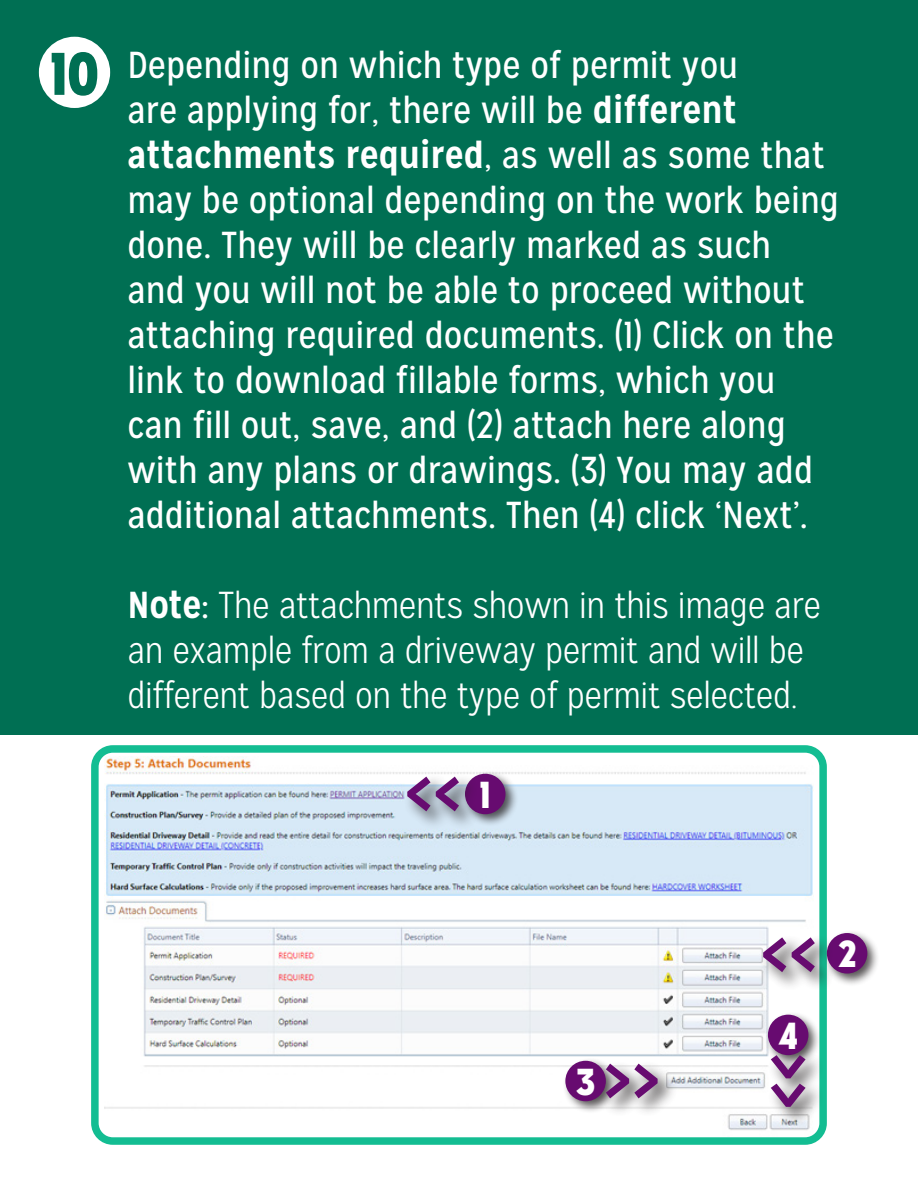
<style>
.page{position:relative;width:918px;height:1188px;background:#fff}
.page>*{position:absolute;margin:0;border:0;box-sizing:border-box;transform-origin:0 0}
.t1{font:900 60px "Mission Gothic";color:#006f53}
.t2{font:37.5px/45px "Mission Gothic";color:#fff}
.t3{font:300 37.5px/45px "Mission Gothic";letter-spacing:-.01em;color:#fff}
.t4{font:900 37.5px "Mission Gothic";color:#fff}
.s1{font-weight:700}
.s2{font-weight:400}
</style>
<div class="page">
<div style="left:0;top:0;width:918px;height:734px;background:#006f53"></div>
<div style="left:39px;top:37px;width:71px;height:71px;background:#fff;border-radius:50%"></div>
<img style="left:105px;top:757px;width:709px;height:379px">
<div style="left:91px;top:745px;width:736px;height:400px;border:8px solid #13bd92;border-radius:18px"></div>
<div style="left:462px;top:771px;width:56px;height:56px;background:#231f20;opacity:.75"></div>
<div style="left:465px;top:774px;width:41px;height:40px;background:#670b70;border-radius:50%"></div>
<div style="left:824px;top:930px;width:56px;height:56px;background:#231f20;opacity:.75"></div>
<div style="left:827px;top:933px;width:40px;height:41px;background:#670b70;border-radius:50%"></div>
<div style="left:562px;top:1058px;width:57px;height:56px;background:#231f20;opacity:.75"></div>
<div style="left:565px;top:1061px;width:41px;height:40px;background:#670b70;border-radius:50%"></div>
<div style="left:765px;top:1012px;width:56px;height:56px;background:#231f20;opacity:.75"></div>
<div style="left:768px;top:1015px;width:40px;height:40px;background:#670b70;border-radius:50%"></div>
<div style="left:404px;top:774px;width:74px;height:57px;background:#231f20;opacity:.8"></div>
<svg style="left:407px;top:777px;width:52px;height:34px;background:#9c80ab"></svg>
<div style="left:760px;top:934px;width:74px;height:58px;background:#231f20;opacity:.8"></div>
<svg style="left:792px;top:937px;width:23px;height:35px"></svg>
<svg style="left:763px;top:937px;width:23px;height:35px"></svg>
<div style="left:603px;top:1061px;width:74px;height:57px;background:#231f20;opacity:.8"></div>
<svg style="left:606px;top:1064px;width:52px;height:34px;background:#a381a6"></svg>
<div style="left:768px;top:1052px;width:57px;height:75px;background:#231f20;opacity:.8"></div>
<svg style="left:771px;top:1055px;width:35px;height:23px"></svg>
<svg style="left:771px;top:1084px;width:35px;height:23px"></svg>
<p class="t1" style="left:50px;top:35px;width:50px">10</p>
<p class="t2" style="left:127px;top:43px;width:713px">Depending on which type of permit you<br>are applying for, there will be <span class="s1">different attachments required</span>, as well as some that may be optional depending on the work being done. They will be clearly marked as such<br>and you will not be able to proceed without attaching required documents. (1) Click on the link to download fillable forms, which you can fill out, save, and (2) attach here along with any plans or drawings. (3) You may add additional attachments. Then (4) click ‘Next’.</p>
<p class="t3" style="left:127px;top:583px;width:695px"><span class="s1">Note</span><span class="s2">:</span> The attachments shown in this image are an example from a driveway permit and will be different based on the type of permit selected.</p>
<p class="t4" style="left:480px;top:770px;width:12px">1</p>
<p class="t4" style="left:576px;top:1058px;width:21px">3</p>
<p class="t4" style="left:779px;top:1011px;width:20px">4</p>
<p class="t4" style="left:838px;top:930px;width:20px">2</p>
</div>
